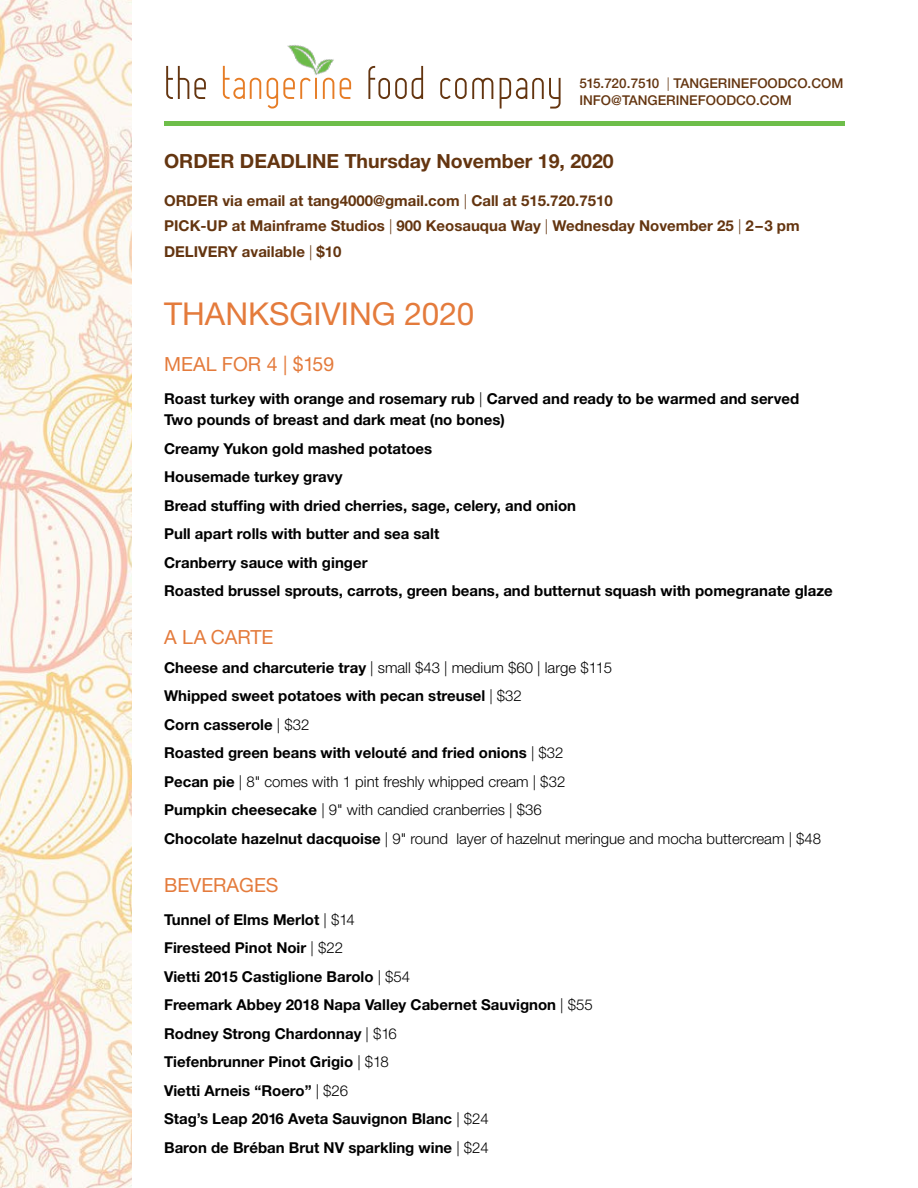
<style>
.page{position:relative;width:918px;height:1188px;background:#fff}
.page>*{position:absolute;margin:0;border:0;box-sizing:border-box;transform-origin:0 0}
.t1{font:31.5px "Helvetica Neue";color:#e47b3c}
.t2{font:700 19.5px "Helvetica Neue";color:#643510}
.t3{font:19.5px "Helvetica Neue";color:#e47b3c}
.t4{font:700 15px/28.5px "Helvetica Neue";color:#000}
.t5{font:700 15px/25.5px "Helvetica Neue";color:#643510}
.t6{font:500 13.5px/16.5px "Helvetica Neue";color:#643510}
.s1{font-weight:300}
</style>
<div class="page">
<svg style="left:166px;top:66px;width:40px;height:33px"></svg>
<svg style="left:368px;top:66px;width:55px;height:33px"></svg>
<svg style="left:440px;top:78px;width:53px;height:21px"></svg>
<svg style="left:500px;top:78px;width:61px;height:31px"></svg>
<svg style="left:223px;top:65px;width:128px;height:44px"></svg>
<img style="left:286px;top:45px;width:27px;height:39px">
<img style="left:310px;top:53px;width:24px;height:31px">
<div style="left:164px;top:121px;width:681px;height:5px;background:#6ebe4a"></div>
<img style="left:0;top:0;width:132px;height:1188px">
<p class="t6" style="left:579px;top:75px;width:265px">515.720.7510 <span class="s1">|</span> TANGERINEFOODCO.COM<br>INFO@TANGERINEFOODCO.COM</p>
<h2 class="t2" style="left:164px;top:149px;width:451px">ORDER DEADLINE Thursday November 19, 2020</h2>
<p class="t5" style="left:164px;top:187px;width:637px">ORDER via email at tang4000@gmail.com <span class="s1">|</span> Call at 515.720.7510<br>PICK-UP at Mainframe Studios <span class="s1">|</span> 900 Keosauqua Way <span class="s1">|</span> Wednesday November 25 <span class="s1">|</span> 2–3 pm<br>DELIVERY available <span class="s1">|</span> $10</p>
<h1 class="t1" style="left:164px;top:295px;width:312px">THANKSGIVING 2020</h1>
<h2 class="t3" style="left:164px;top:353px;width:172px">MEAL FOR 4 | $159</h2>
<p class="t4" style="left:164px;top:388px;width:637px;line-height:21px">Roast turkey with orange and rosemary rub <span class="s1">|</span> Carved and ready to be warmed and served<br>Two pounds of breast and dark meat (no bones)</p>
<p class="t4" style="left:164px;top:434px;width:670px">Creamy Yukon gold mashed potatoes<br>Housemade turkey gravy<br>Bread stuffing with dried cherries, sage, celery, and onion<br>Pull apart rolls with butter and sea salt<br>Cranberry sauce with ginger<br>Roasted brussel sprouts, carrots, green beans, and butternut squash with pomegranate glaze</p>
<h2 class="t3" style="left:164px;top:626px;width:111px">A LA CARTE</h2>
<p class="t4" style="left:164px;top:653px;width:659px">Cheese and charcuterie tray <span class="s1">| small $43 | medium $60 | large $115<br></span>Whipped sweet potatoes with pecan streusel <span class="s1">| $32<br></span>Corn casserole <span class="s1">| $32<br></span>Roasted green beans with velouté and fried onions <span class="s1">| $32<br></span>Pecan pie <span class="s1">| 8" comes with 1 pint freshly whipped cream | $32<br></span>Pumpkin cheesecake <span class="s1">| 9" with candied cranberries | $36<br></span>Chocolate hazelnut dacquoise <span class="s1">| 9" round layer of hazelnut meringue and mocha buttercream | $48</span></p>
<h2 class="t3" style="left:164px;top:873px;width:116px">BEVERAGES</h2>
<p class="t4" style="left:164px;top:905px;width:430px">Tunnel of Elms Merlot <span class="s1">| $14<br></span>Firesteed Pinot Noir <span class="s1">| $22<br></span>Vietti 2015 Castiglione Barolo <span class="s1">| $54<br></span>Freemark Abbey 2018 Napa Valley Cabernet Sauvignon <span class="s1">| $55<br></span>Rodney Strong Chardonnay <span class="s1">| $16<br></span>Tiefenbrunner Pinot Grigio <span class="s1">| $18<br></span>Vietti Arneis “Roero” <span class="s1">| $26<br></span>Stag’s Leap 2016 Aveta Sauvignon Blanc <span class="s1">| $24<br></span>Baron de Bréban Brut NV sparkling wine <span class="s1">| $24</span></p>
</div>
